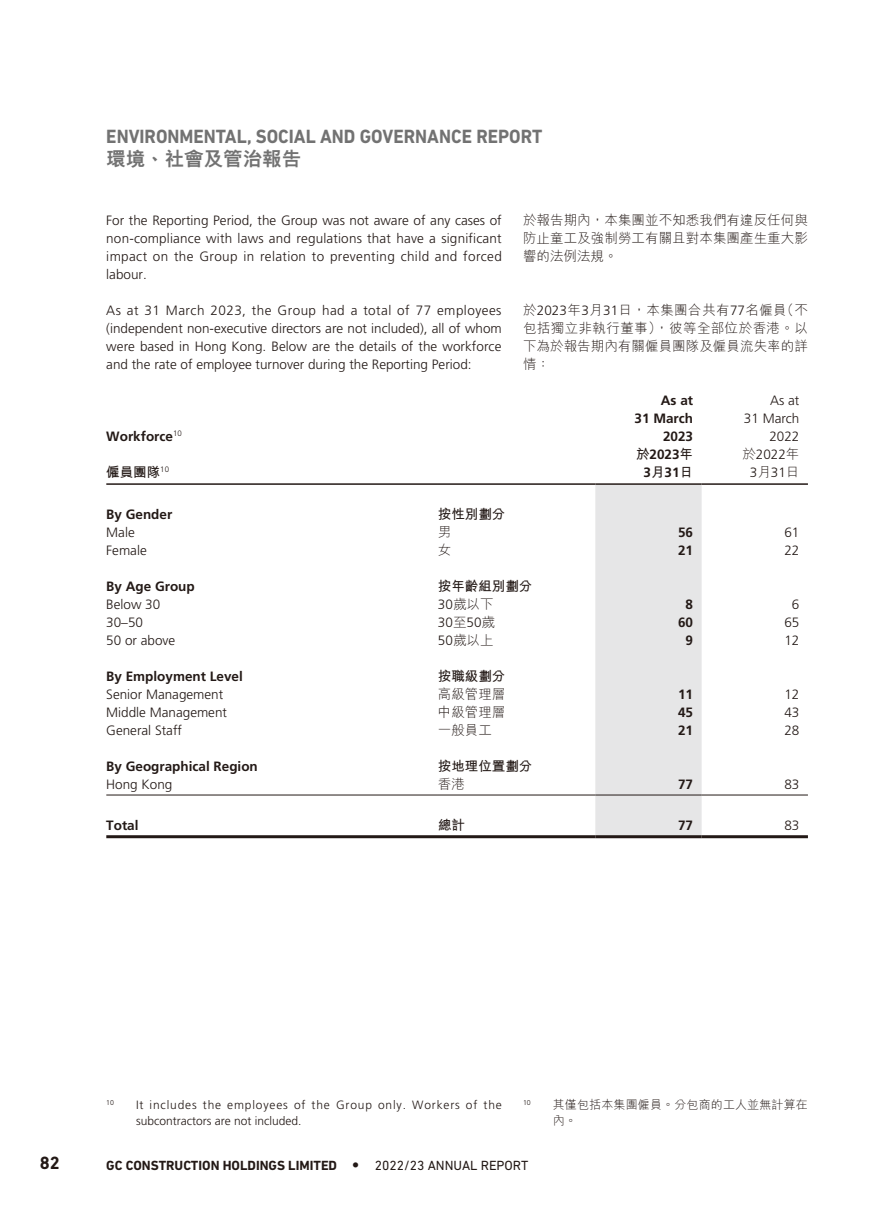
<style>
.page{position:relative;width:893px;height:1212px;background:#fff}
.page>*{position:absolute;margin:0;border:0;box-sizing:border-box;transform-origin:0 0}
.t1{font:700 19.5px "DIN Next LT Pro";color:#727272;scale:.94 1}
.t2{font:800 19.5px "M Hei HK";color:#727272}
.t3{font:700 18px "DIN Next LT Pro";color:#231916}
.t4{font:300 13.5px/18px "Frutiger LT Std";color:#231916;text-align:justify}
.t5{font:300 13.5px/18px "M Hei HK";letter-spacing:.005em;color:#231916;text-align:justify}
.t6{font:700 13.5px/18px "Frutiger LT Std";color:#231916;text-align:right}
.t7{font:700 13.5px "DIN Next LT Pro";color:#231916}
.t8{font:700 13.5px "M Hei HK";color:#231916}
.t9{font:300 12px/16.5px "Frutiger LT Std";letter-spacing:.07em;color:#231916}
.t10{font:300 12px/16.5px "M Hei HK";letter-spacing:.015em;color:#231916}
.t11{font:300 7.05px "Frutiger LT Std";color:#231916}
.s1{font-family:"Frutiger LT Std"}
.s2{font-family:"M Hei HK"}
.s3{font-family:"Futura Std";font-weight:300}
.s4{font-weight:400}
</style>
<div class="page">
<div style="left:595px;top:485px;width:107px;height:350px;background:#e6e6e7"></div>
<hr style="left:106px;top:483px;width:332px;height:2px;background:#231916">
<hr style="left:438px;top:483px;width:157px;height:2px;background:#231916">
<hr style="left:595px;top:483px;width:107px;height:2px;background:#231916">
<hr style="left:702px;top:483px;width:106px;height:2px;background:#231916">
<hr style="left:106px;top:795px;width:332px;height:1px;background:#231916">
<hr style="left:438px;top:795px;width:157px;height:1px;background:#231916">
<hr style="left:595px;top:795px;width:107px;height:1px;background:#231916">
<hr style="left:702px;top:795px;width:106px;height:1px;background:#231916">
<hr style="left:106px;top:835px;width:332px;height:3px;background:#231916">
<hr style="left:438px;top:835px;width:157px;height:3px;background:#231916">
<hr style="left:595px;top:835px;width:107px;height:3px;background:#231916">
<hr style="left:702px;top:835px;width:106px;height:3px;background:#231916">
<h1 class="t1" style="left:106px;top:124px;width:465px">ENVIRONMENTAL, SOCIAL AND GOVERNANCE REPORT</h1>
<h1 class="t2" style="left:106px;top:149px;width:196px">環境、社會及管治報告</h1>
<p class="t4" style="left:106px;top:211px;width:397px">For the Reporting Period, the Group was not aware of any cases of non-compliance with laws and regulations that have a significant impact on the Group in relation to preventing child and forced labour.</p>
<p class="t4" style="left:106px;top:301px;width:397px">As at 31 March 2023, the Group had a total of 77 employees (independent non-executive directors are not included), all of whom were based in Hong Kong. Below are the details of the workforce and the rate of employee turnover during the Reporting Period:</p>
<p class="t6" style="left:106px;top:427px;width:77px">Workforce<sup>10</sup></p>
<p class="t8" style="left:106px;top:462px;width:64px">僱員團隊<sup>10</sup></p>
<p class="t5" style="left:523px;top:211px;width:286px">於報告期內，本集團並不知悉我們有違反任何與防止童工及強制勞工有關且對本集團產生重大影響的法例法規。</p>
<p class="t5" style="left:523px;top:300px;width:286px">於<span class="s1">2023</span>年<span class="s1">3</span>月<span class="s1">31</span>日，本集團合共有<span class="s1">77</span>名僱員（不包括獨立非執行董事），彼等全部位於香港。以下為於報告期內有關僱員團隊及僱員流失率的詳情：</p>
<p class="t6" style="left:635px;top:391px;width:60px">As at<br>31 March<br>2023</p>
<p class="t4" style="left:744px;top:391px;width:57px;text-align:right">As at<br>31 March<br>2022</p>
<p class="t6" style="left:636px;top:445px;width:59px;text-align:center"><span class="s2">於</span>2023<span class="s2">年<br></span>3<span class="s2">月</span>31<span class="s2">日</span></p>
<p class="t4" style="left:742px;top:445px;width:59px;text-align:center"><span class="s2">於</span>2022<span class="s2">年<br></span>3<span class="s2">月</span>31<span class="s2">日</span></p>
<p class="t6" style="left:106px;top:505px;width:68px">By Gender</p>
<p class="t8" style="left:438px;top:504px;width:69px">按性別劃分</p>
<p class="t4" style="left:106px;top:524px;width:30px">Male</p>
<p class="t5" style="left:438px;top:523px;width:15px">男</p>
<p class="t6" style="left:678px;top:523px;width:17px">56</p>
<p class="t4" style="left:784px;top:524px;width:17px">61</p>
<p class="t4" style="left:106px;top:542px;width:42px">Female</p>
<p class="t5" style="left:438px;top:541px;width:15px">女</p>
<p class="t6" style="left:678px;top:541px;width:17px">21</p>
<p class="t4" style="left:784px;top:542px;width:17px">22</p>
<p class="t6" style="left:106px;top:577px;width:90px">By Age Group</p>
<p class="t8" style="left:438px;top:576px;width:96px">按年齡組別劃分</p>
<p class="t4" style="left:106px;top:596px;width:56px">Below 30</p>
<p class="t5" style="left:438px;top:595px;width:57px"><span class="s1">30</span>歲以下</p>
<p class="t6" style="left:686px;top:595px;width:9px">8</p>
<p class="t4" style="left:792px;top:596px;width:9px">6</p>
<p class="t4" style="left:106px;top:614px;width:38px">30–50</p>
<p class="t4" style="left:438px;top:614px;width:59px">30<span class="s2">至</span>50<span class="s2">歲</span></p>
<p class="t6" style="left:678px;top:613px;width:17px">60</p>
<p class="t4" style="left:784px;top:614px;width:17px">65</p>
<p class="t4" style="left:106px;top:632px;width:71px">50 or above</p>
<p class="t5" style="left:438px;top:631px;width:57px"><span class="s1">50</span>歲以上</p>
<p class="t6" style="left:686px;top:631px;width:9px">9</p>
<p class="t4" style="left:784px;top:632px;width:17px">12</p>
<p class="t6" style="left:106px;top:667px;width:138px">By Employment Level</p>
<p class="t8" style="left:438px;top:666px;width:69px">按職級劃分</p>
<p class="t4" style="left:106px;top:686px;width:119px">Senior Management</p>
<p class="t5" style="left:438px;top:685px;width:69px">高級管理層</p>
<p class="t6" style="left:678px;top:685px;width:17px">11</p>
<p class="t4" style="left:784px;top:686px;width:17px">12</p>
<p class="t4" style="left:106px;top:704px;width:122px">Middle Management</p>
<p class="t5" style="left:438px;top:703px;width:69px">中級管理層</p>
<p class="t6" style="left:678px;top:703px;width:17px">45</p>
<p class="t4" style="left:784px;top:704px;width:17px">43</p>
<p class="t4" style="left:106px;top:722px;width:77px">General Staff</p>
<p class="t5" style="left:438px;top:721px;width:55px">一般員工</p>
<p class="t6" style="left:678px;top:721px;width:17px">21</p>
<p class="t4" style="left:784px;top:722px;width:17px">28</p>
<p class="t6" style="left:106px;top:757px;width:153px">By Geographical Region</p>
<p class="t8" style="left:438px;top:756px;width:96px">按地理位置劃分</p>
<p class="t4" style="left:106px;top:776px;width:68px">Hong Kong</p>
<p class="t5" style="left:438px;top:775px;width:28px">香港</p>
<p class="t6" style="left:678px;top:775px;width:17px">77</p>
<p class="t4" style="left:784px;top:776px;width:17px">83</p>
<p class="t6" style="left:106px;top:816px;width:34px">Total</p>
<p class="t8" style="left:438px;top:815px;width:28px">總計</p>
<p class="t6" style="left:678px;top:816px;width:17px">77</p>
<p class="t4" style="left:784px;top:816px;width:17px">83</p>
<p class="t11" style="left:106px;top:1098px;width:9px">10</p>
<p class="t9" style="left:136px;top:1097px;width:367px">It includes the employees of the Group only. Workers of the subcontractors are not included.</p>
<p class="t11" style="left:523px;top:1098px;width:9px">10</p>
<p class="t10" style="left:553px;top:1096px;width:257px">其僅包括本集團僱員。分包商的工人並無計算在內。</p>
<h2 class="t3" style="left:40px;top:1153px;width:22px">82</h2>
<p class="t7" style="left:106px;top:1157px;width:424px">GC CONSTRUCTION HOLDINGS LIMITED <span class="s3">•</span> <span class="s4">2022/23 ANNUAL REPORT</span></p>
</div>
